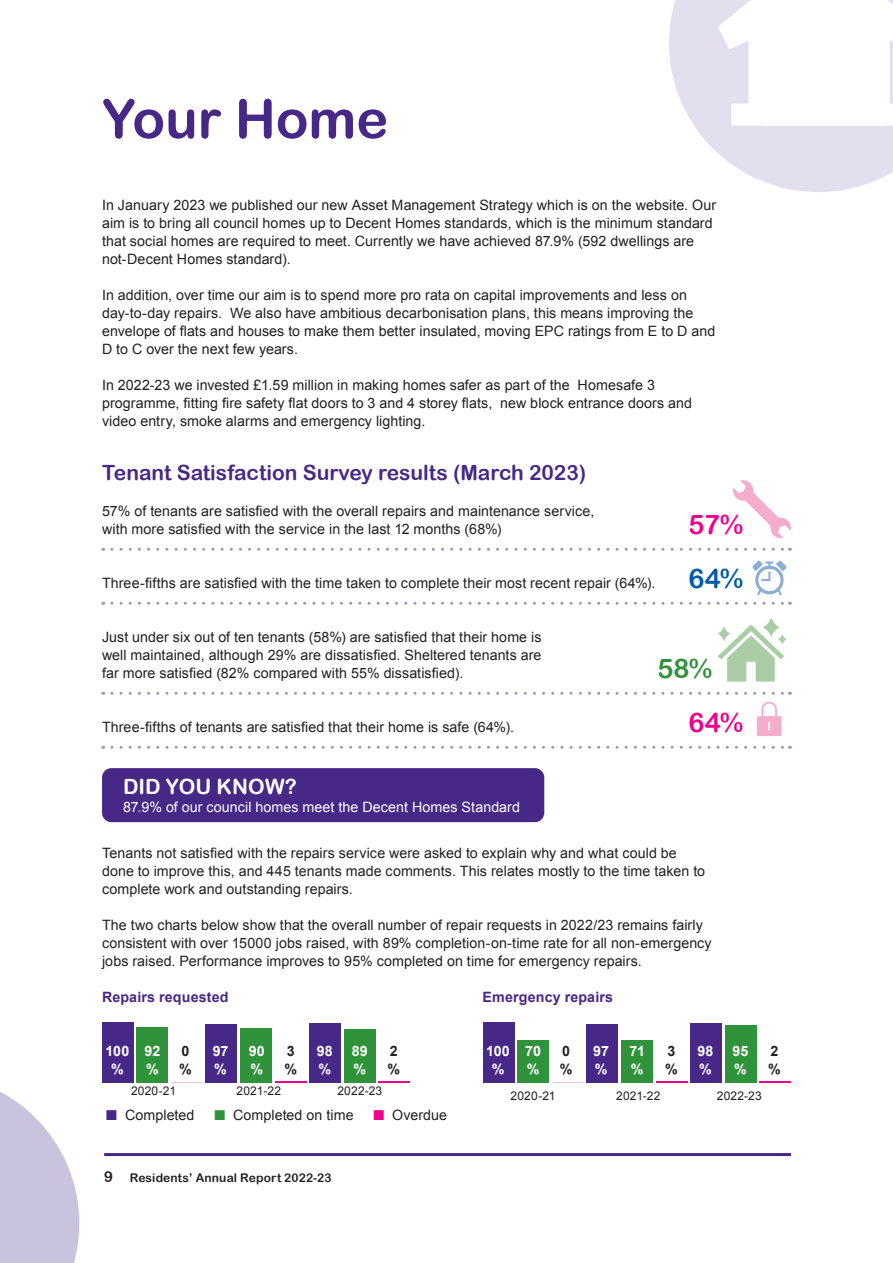
<style>
.page{position:relative;width:893px;height:1263px;background:#fff}
.page>*{position:absolute;margin:0;border:0;box-sizing:border-box;transform-origin:0 0}
.t1{font:54px "Arial Rounded MT Bold";color:#472887}
.t2{font:27px "Arial Rounded MT Bold";color:#ed028c}
.t3{font:27px "Arial Rounded MT Bold";color:#015aaa}
.t4{font:27px "Arial Rounded MT Bold";color:#31923c}
.t5{font:21px "Arial Rounded MT Bold";color:#472887}
.t6{font:21px "Arial Rounded MT Bold";color:#fff}
.t7{font:14.25px/18px "Arial";letter-spacing:.005em;color:#231f20}
.t8{font:14.25px "Arial";letter-spacing:.005em;color:#fff}
.t9{font:700 14.25px/18px "Arial";letter-spacing:.005em;color:#fff}
.t10{font:700 14.25px "Arial";letter-spacing:.01em;color:#472887}
.t11{font:700 14.25px/18px "Arial";color:#231f20}
.t12{font:12px "Arial";letter-spacing:.015em;color:#231f20}
.t13{font:12px "Arial Rounded MT Bold";letter-spacing:.015em;color:#231f20}
.s1{color:#472887}
.s2{color:#31923c}
.s3{color:#ed028c}
.s4{font-size:15px}
</style>
<div class="page">
<hr style="left:104px;top:1153px;width:687px;height:3px;background:#472887">
<svg style="left:0;top:1092px;width:79px;height:171px"></svg>
<svg style="left:112px;top:548px;width:678px;height:3px"></svg>
<svg style="left:112px;top:602px;width:678px;height:3px"></svg>
<svg style="left:112px;top:746px;width:678px;height:3px"></svg>
<svg style="left:733px;top:480px;width:58px;height:59px"></svg>
<svg style="left:112px;top:692px;width:678px;height:44px"></svg>
<img style="left:719px;top:617px;width:68px;height:65px">
<img style="left:752px;top:560px;width:35px;height:36px">
<svg style="left:669px;top:0;width:224px;height:192px"></svg>
<hr style="left:379px;top:1082px;width:31px;height:1px;background:#ed028c">
<div style="left:344px;top:1029px;width:31px;height:54px;background:#31923c"></div>
<div style="left:309px;top:1023px;width:32px;height:60px;background:#472887"></div>
<hr style="left:275px;top:1081px;width:31px;height:2px;background:#ed028c">
<div style="left:240px;top:1028px;width:32px;height:55px;background:#31923c"></div>
<div style="left:206px;top:1024px;width:31px;height:59px;background:#472887"></div>
<div style="left:137px;top:1027px;width:31px;height:56px;background:#31923c"></div>
<div style="left:102px;top:1022px;width:31px;height:61px;background:#472887"></div>
<hr style="left:760px;top:1082px;width:31px;height:1px;background:#ed028c">
<div style="left:725px;top:1025px;width:31px;height:58px;background:#31923c"></div>
<div style="left:690px;top:1023px;width:32px;height:60px;background:#472887"></div>
<hr style="left:656px;top:1081px;width:31px;height:2px;background:#ed028c">
<div style="left:621px;top:1040px;width:32px;height:43px;background:#31923c"></div>
<div style="left:587px;top:1024px;width:31px;height:59px;background:#472887"></div>
<div style="left:518px;top:1040px;width:31px;height:43px;background:#31923c"></div>
<div style="left:483px;top:1022px;width:31px;height:61px;background:#472887"></div>
<div style="left:103px;top:769px;width:441px;height:52px;background:#472887;border-radius:9px"></div>
<div style="left:102px;top:768px;width:442px;height:54px;border:2px solid #472887;border-radius:9px"></div>
<h1 class="t1" style="left:102px;top:87px;width:288px">Your Home</h1>
<p class="t7" style="left:102px;top:196px;width:615px">In January 2023 we published our new Asset Management Strategy which is on the website. Our aim is to bring all council homes up to Decent Homes standards, which is the minimum standard that social homes are required to meet. Currently we have achieved 87.9% (592 dwellings are not-Decent Homes standard).</p>
<p class="t7" style="left:102px;top:286px;width:615px">In addition, over time our aim is to spend more pro rata on capital improvements and less on day-to-day repairs. We also have ambitious decarbonisation plans, this means improving the envelope of flats and houses to make them better insulated, moving EPC ratings from E to D and D to C over the next few years.</p>
<p class="t7" style="left:102px;top:376px;width:592px">In 2022-23 we invested £1.59 million in making homes safer as part of the Homesafe 3 programme, fitting fire safety flat doors to 3 and 4 storey flats, new block entrance doors and video entry, smoke alarms and emergency lighting.</p>
<h3 class="t5" style="left:102px;top:460px;width:486px">Tenant Satisfaction Survey results (March 2023)</h3>
<p class="t7" style="left:102px;top:502px;width:494px">57% of tenants are satisfied with the overall repairs and maintenance service, with more satisfied with the service in the last 12 months (68%)</p>
<h2 class="t2" style="left:688px;top:509px;width:56px">57%</h2>
<h2 class="t3" style="left:688px;top:563px;width:56px">64%</h2>
<p class="t7" style="left:102px;top:574px;width:555px">Three-fifths are satisfied with the time taken to complete their most recent repair (64%).</p>
<p class="t7" style="left:102px;top:628px;width:441px;text-align:justify">Just under six out of ten tenants (58%) are satisfied that their home is well maintained, although 29% are dissatisfied. Sheltered tenants are far more satisfied (82% compared with 55% dissatisfied).</p>
<p class="t7" style="left:102px;top:718px;width:413px">Three-fifths of tenants are satisfied that their home is safe (64%).</p>
<h3 class="t6" style="left:123px;top:774px;width:175px">DID YOU KNOW?</h3>
<p class="t8" style="left:123px;top:798px;width:398px">87.9% of our council homes meet the Decent Homes Standard</p>
<h2 class="t4" style="left:657px;top:652px;width:56px">58%</h2>
<h2 class="t2" style="left:688px;top:706px;width:56px">64%</h2>
<p class="t7" style="left:102px;top:844px;width:605px">Tenants not satisfied with the repairs service were asked to explain why and what could be done to improve this, and 445 tenants made comments. This relates mostly to the time taken to complete work and outstanding repairs.</p>
<p class="t7" style="left:102px;top:916px;width:611px">The two charts below show that the overall number of repair requests in 2022/23 remains fairly consistent with over 15000 jobs raised, with 89% completion-on-time rate for all non-emergency jobs raised. Performance improves to 95% completed on time for emergency repairs.</p>
<p class="t10" style="left:102px;top:988px;width:128px">Repairs requested</p>
<p class="t10" style="left:483px;top:988px;width:132px">Emergency repairs</p>
<p class="t9" style="left:106px;top:1043px;width:25px;text-align:center">100 %</p>
<p class="t9" style="left:213px;top:1043px;width:17px">97 %</p>
<p class="t9" style="left:145px;top:1043px;width:17px">92 %</p>
<p class="t9" style="left:249px;top:1043px;width:18px">90 %</p>
<p class="t9" style="left:317px;top:1043px;width:18px">98 %</p>
<p class="t11" style="left:179px;top:1043px;width:14px">0 %</p>
<p class="t11" style="left:284px;top:1043px;width:14px">3 %</p>
<p class="t11" style="left:387px;top:1043px;width:14px">2 %</p>
<p class="t9" style="left:352px;top:1043px;width:18px">89 %</p>
<p class="t9" style="left:486px;top:1043px;width:25px;text-align:center">100 %</p>
<p class="t9" style="left:593px;top:1043px;width:17px">97 %</p>
<p class="t9" style="left:525px;top:1043px;width:17px">70 %</p>
<p class="t9" style="left:630px;top:1043px;width:17px">71 %</p>
<p class="t9" style="left:697px;top:1043px;width:18px">98 %</p>
<p class="t11" style="left:560px;top:1043px;width:14px">0 %</p>
<p class="t11" style="left:665px;top:1043px;width:14px">3 %</p>
<p class="t11" style="left:768px;top:1043px;width:14px">2 %</p>
<p class="t9" style="left:732px;top:1043px;width:17px">95 %</p>
<p class="t12" style="left:131px;top:1083px;width:47px">2020-21</p>
<p class="t12" style="left:237px;top:1083px;width:46px">2021-22</p>
<p class="t12" style="left:337px;top:1083px;width:46px">2022-23</p>
<p class="t12" style="left:511px;top:1088px;width:47px">2020-21</p>
<p class="t12" style="left:616px;top:1088px;width:46px">2021-22</p>
<p class="t12" style="left:717px;top:1088px;width:46px">2022-23</p>
<p class="t7" style="left:106px;top:1106px;width:90px"><span class="s1">■</span> Completed</p>
<p class="t7" style="left:214px;top:1106px;width:141px"><span class="s2">■</span> Completed on time</p>
<p class="t7" style="left:373px;top:1106px;width:75px"><span class="s3">■</span> Overdue</p>
<p class="t13" style="left:104px;top:1171px;width:229px"><span class="s4">9</span> Residents’ Annual Report 2022-23</p>
</div>
